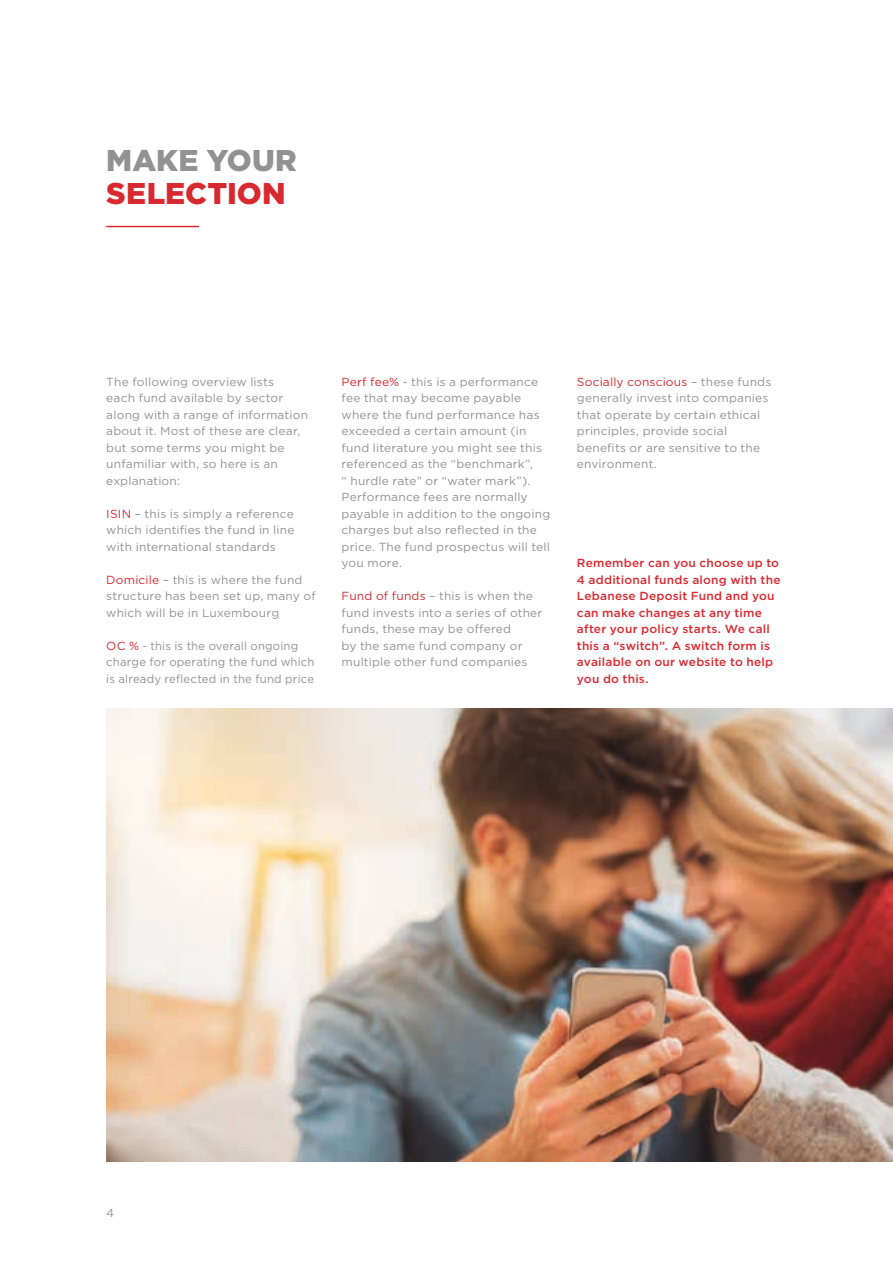
<style>
.page{position:relative;width:893px;height:1263px;background:#fff}
.page>*{position:absolute;margin:0;border:0;box-sizing:border-box;transform-origin:0 0}
.Headline{font:900 30px/33px "Gotham";letter-spacing:.005em;color:#d92930}
.Body{font:11.7px/16.5px "Gotham";letter-spacing:.015em;color:#939292}
.Subheadline_2{font:500 11.7px/16.5px "Gotham";letter-spacing:.02em;color:#d92930}
.s1{color:#939292}
.s2{color:#d92930}
</style>
<div class="page">
<hr style="left:106px;top:226px;width:93px;height:1px;background:#d92930">
<img style="left:106px;top:708px;width:787px;height:453px">
<p class="Headline" style="left:106px;top:144px;width:192px"><span class="s1">MAKE YOUR<br></span>SELECTION</p>
<p class="Body" style="left:106px;top:373px;width:203px">The following overview lists<br>each fund available by sector along with a range of information about it. Most of these are clear, but some terms you might be unfamiliar with, so here is an explanation:</p>
<p class="Body" style="left:106px;top:505px;width:190px;text-align:justify"><span class="s2">ISIN</span> – this is simply a reference which identifies the fund in line with international standards</p>
<p class="Body" style="left:106px;top:571px;width:211px"><span class="s2">Domicile</span> – this is where the fund structure has been set up, many of which will be in Luxembourg</p>
<p class="Body" style="left:106px;top:637px;width:210px"><span class="s2">OC %</span> - this is the overall ongoing charge for operating the fund which is already reflected in the fund price</p>
<p class="Body" style="left:342px;top:373px;width:210px"><span class="s2">Perf fee%</span> - this is a performance fee that may become payable where the fund performance has exceeded a certain amount (in fund literature you might see this referenced as the “benchmark”,<br>“ hurdle rate” or “water mark”).<br>Performance fees are normally payable in addition to the ongoing charges but also reflected in the price. The fund prospectus will tell you more.</p>
<p class="Body" style="left:342px;top:587px;width:202px"><span class="s2">Fund of funds</span> – this is when the fund invests into a series of other funds, these may be offered<br>by the same fund company or multiple other fund companies</p>
<p class="Body" style="left:577px;top:373px;width:196px"><span class="s2">Socially conscious</span> – these funds generally invest into companies that operate by certain ethical principles, provide social benefits or are sensitive to the environment.</p>
<p class="Subheadline_2" style="left:577px;top:554px;width:205px">Remember can you choose up to<br>4 additional funds along with the<br>Lebanese Deposit Fund and you can make changes at any time after your policy starts. We call this a “switch”. A switch form is available on our website to help you do this.</p>
<p class="Body" style="left:106px;top:1204px;width:10px">4</p>
</div>
